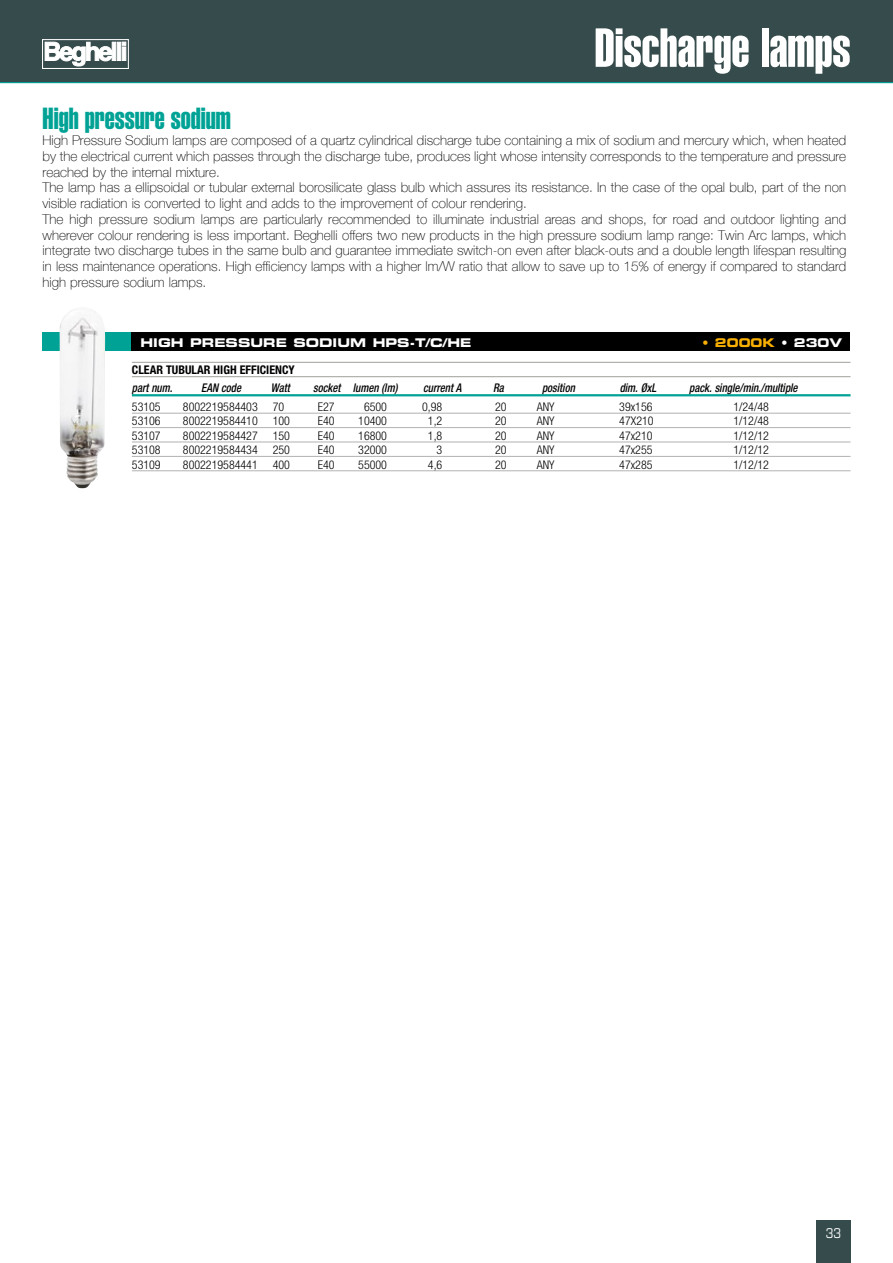
<style>
.page{position:relative;width:893px;height:1263px;background:#fff}
.page>*{position:absolute;margin:0;border:0;box-sizing:border-box;transform-origin:0 0}
.t1{font:54px "Helvetica Extra Compressed";color:#fff}
.t2{font:30px "Helvetica Extra Compressed";color:#00a295}
.t3{font:100 13.5px/15.8px "Helvetica Neue";color:#000}
.t4{font:condensed 13.5px "Eurostile";color:#fff}
.t5{font:300 condensed 12px "Helvetica Neue";color:#000}
.t6{font:italic 500 condensed 12px "Helvetica Neue";color:#000;scale:.9 1}
.t7{font:12px "Eurostile Bold Extended Two";color:#fff}
.t8{font:700 condensed 12px "Helvetica Neue";color:#000}
.t9{font:12px "Eurostile Bold Extended Two";color:#f9b000}
.s1{color:#fff}
</style>
<div class="page">
<div style="left:0;top:0;width:893px;height:83px;background:#364b4b"></div>
<hr style="left:0;top:82px;width:893px;height:1px;background:#00a295">
<div style="left:42px;top:39px;width:87px;height:30px;border:1px solid #fff"></div>
<svg style="left:45px;top:42px;width:81px;height:24px"></svg>
<div style="left:816px;top:1220px;width:34px;height:43px;background:#364b4b"></div>
<hr style="left:132px;top:362px;width:718px;height:1px;background:#a09f99">
<hr style="left:132px;top:376px;width:718px;height:1px;background:#a09f99">
<hr style="left:132px;top:394px;width:718px;height:2px;background:#00a295">
<hr style="left:132px;top:413px;width:718px;height:1px;background:#b3b2b2">
<hr style="left:132px;top:427px;width:718px;height:1px;background:#b3b2b2">
<hr style="left:132px;top:442px;width:718px;height:1px;background:#b3b2b2">
<hr style="left:132px;top:456px;width:718px;height:1px;background:#b3b2b2">
<hr style="left:132px;top:470px;width:718px;height:1px;background:#b3b2b2">
<div style="left:42px;top:332px;width:24px;height:19px;background:#00a295"></div>
<div style="left:54px;top:332px;width:91px;height:19px;background:#00a295"></div>
<div style="left:132px;top:332px;width:718px;height:19px;background:#000"></div>
<img style="left:59px;top:310px;width:46px;height:178px">
<h1 class="t1" style="left:595px;top:15px;width:257px">Discharge lamps</h1>
<h2 class="t2" style="left:43px;top:101px;width:190px">High pressure sodium</h2>
<p class="t3" style="left:43px;top:132px;width:805px">High Pressure Sodium lamps are composed of a quartz cylindrical discharge tube containing a mix of sodium and mercury which, when heated by the electrical current which passes through the discharge tube, produces light whose intensity corresponds to the temperature and pressure reached by the internal mixture.<br>The lamp has a ellipsoidal or tubular external borosilicate glass bulb which assures its resistance. In the case of the opal bulb, part of the non visible radiation is converted to light and adds to the improvement of colour rendering.<br>The high pressure sodium lamps are particularly recommended to illuminate industrial areas and shops, for road and outdoor lighting and wherever colour rendering is less important. Beghelli offers two new products in the high pressure sodium lamp range: Twin Arc lamps, which integrate two discharge tubes in the same bulb and guarantee immediate switch-on even after black-outs and a double length lifespan resulting in less maintenance operations. High efficiency lamps with a higher lm/W ratio that allow to save up to 15% of energy if compared to standard high pressure sodium lamps.</p>
<p class="t7" style="left:141px;top:334px;width:332px">HIGH PRESSURE SODIUM HPS-T/C/HE</p>
<p class="t9" style="left:702px;top:334px;width:141px">• 2000K <span class="s1">• 230V</span></p>
<p class="t8" style="left:132px;top:362px;width:164px">CLEAR TUBULAR HIGH EFFICIENCY</p>
<p class="t6" style="left:132px;top:381px;width:46px">part num.</p>
<p class="t6" style="left:201px;top:381px;width:46px">EAN code</p>
<p class="t6" style="left:271px;top:381px;width:23px">Watt</p>
<p class="t6" style="left:313px;top:381px;width:95px">socket lumen (lm)</p>
<p class="t6" style="left:423px;top:381px;width:44px">current A</p>
<p class="t6" style="left:493px;top:381px;width:13px">Ra</p>
<p class="t6" style="left:542px;top:381px;width:38px">position</p>
<p class="t6" style="left:620px;top:381px;width:42px">dim. ØxL</p>
<p class="t6" style="left:689px;top:381px;width:122px">pack. single/min./multiple</p>
<p class="t5" style="left:132px;top:400px;width:30px">53105</p>
<p class="t5" style="left:183px;top:400px;width:103px">8002219584403 70</p>
<p class="t5" style="left:318px;top:400px;width:18px">E27</p>
<p class="t5" style="left:364px;top:400px;width:25px">6500</p>
<p class="t5" style="left:422px;top:400px;width:22px">0,98</p>
<p class="t5" style="left:495px;top:400px;width:13px">20</p>
<p class="t5" style="left:537px;top:400px;width:19px">ANY</p>
<p class="t5" style="left:619px;top:400px;width:35px">39x156</p>
<p class="t5" style="left:733px;top:400px;width:37px">1/24/48</p>
<p class="t5" style="left:132px;top:414px;width:30px">53106</p>
<p class="t5" style="left:183px;top:414px;width:109px">8002219584410 100</p>
<p class="t5" style="left:318px;top:414px;width:18px">E40</p>
<p class="t5" style="left:358px;top:414px;width:30px">10400</p>
<p class="t5" style="left:428px;top:414px;width:16px">1,2</p>
<p class="t5" style="left:495px;top:414px;width:13px">20</p>
<p class="t5" style="left:537px;top:414px;width:19px">ANY</p>
<p class="t5" style="left:619px;top:414px;width:36px">47X210</p>
<p class="t5" style="left:733px;top:414px;width:37px">1/12/48</p>
<p class="t5" style="left:132px;top:429px;width:30px">53107</p>
<p class="t5" style="left:183px;top:429px;width:109px">8002219584427 150</p>
<p class="t5" style="left:318px;top:429px;width:18px">E40</p>
<p class="t5" style="left:358px;top:429px;width:30px">16800</p>
<p class="t5" style="left:428px;top:429px;width:16px">1,8</p>
<p class="t5" style="left:495px;top:429px;width:13px">20</p>
<p class="t5" style="left:537px;top:429px;width:19px">ANY</p>
<p class="t5" style="left:619px;top:429px;width:35px">47x210</p>
<p class="t5" style="left:733px;top:429px;width:37px">1/12/12</p>
<p class="t5" style="left:132px;top:443px;width:30px">53108</p>
<p class="t5" style="left:183px;top:443px;width:109px">8002219584434 250</p>
<p class="t5" style="left:318px;top:443px;width:18px">E40</p>
<p class="t5" style="left:358px;top:443px;width:30px">32000</p>
<p class="t5" style="left:437px;top:443px;width:7px">3</p>
<p class="t5" style="left:495px;top:443px;width:13px">20</p>
<p class="t5" style="left:537px;top:443px;width:19px">ANY</p>
<p class="t5" style="left:619px;top:443px;width:35px">47x255</p>
<p class="t5" style="left:733px;top:443px;width:37px">1/12/12</p>
<p class="t5" style="left:132px;top:457px;width:30px">53109</p>
<p class="t5" style="left:183px;top:457px;width:109px">8002219584441 400</p>
<p class="t5" style="left:318px;top:457px;width:18px">E40</p>
<p class="t5" style="left:358px;top:457px;width:30px">55000</p>
<p class="t5" style="left:428px;top:457px;width:16px">4,6</p>
<p class="t5" style="left:495px;top:457px;width:13px">20</p>
<p class="t5" style="left:537px;top:457px;width:19px">ANY</p>
<p class="t5" style="left:619px;top:457px;width:35px">47x285</p>
<p class="t5" style="left:733px;top:457px;width:37px">1/12/12</p>
<p class="t4" style="left:826px;top:1225px;width:17px">33</p>
</div>
